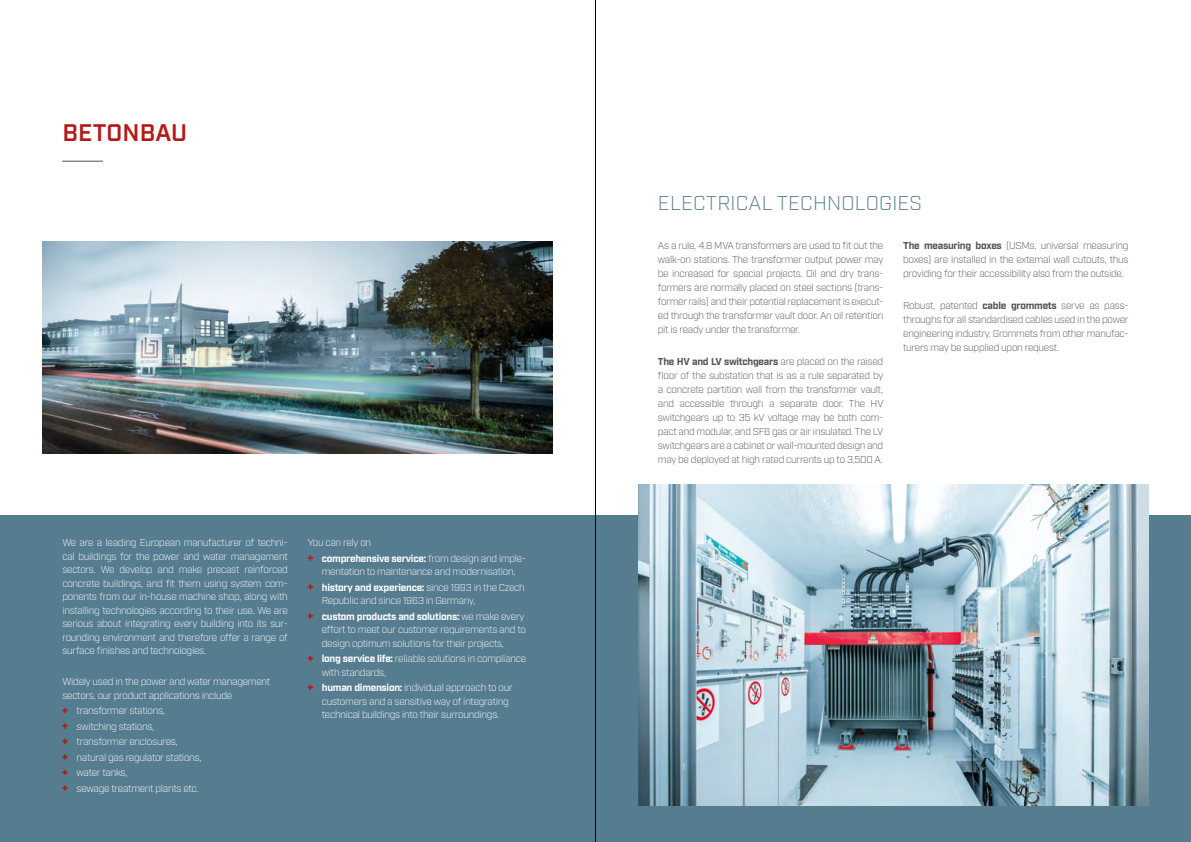
<style>
.page{position:relative;width:1191px;height:842px;background:#fff}
.page>*{position:absolute;margin:0;border:0;box-sizing:border-box;transform-origin:0 0}
.t1{font:600 24px "Industry";letter-spacing:.01em;color:#b41918}
.t2{font:300 20px "Industry";letter-spacing:.01em;color:#567d8f}
.t3{font:300 10px/13.5px "Industry";letter-spacing:-.025em;color:#fff}
.t4{font:300 10px/14px "Industry";letter-spacing:-.025em;color:#525251;text-align:justify}
.s1{font-weight:700}
</style>
<div class="page">
<div style="left:0;top:515px;width:605px;height:327px;background:#567d8f"></div>
<div style="left:595px;top:515px;width:596px;height:327px;background:#567d8f"></div>
<img style="left:43px;top:241px;width:510px;height:212px">
<hr style="left:62px;top:161px;width:41px;height:1px;background:#525251">
<svg style="left:62px;top:708px;width:6px;height:5px"></svg>
<svg style="left:62px;top:723px;width:6px;height:6px"></svg>
<svg style="left:62px;top:739px;width:6px;height:5px"></svg>
<svg style="left:62px;top:754px;width:6px;height:5px"></svg>
<svg style="left:62px;top:770px;width:6px;height:5px"></svg>
<svg style="left:62px;top:785px;width:6px;height:5px"></svg>
<svg style="left:308px;top:555px;width:5px;height:6px"></svg>
<svg style="left:308px;top:584px;width:5px;height:6px"></svg>
<svg style="left:308px;top:613px;width:5px;height:6px"></svg>
<svg style="left:308px;top:656px;width:5px;height:5px"></svg>
<svg style="left:308px;top:685px;width:5px;height:5px"></svg>
<img style="left:638px;top:484px;width:510px;height:321px">
<hr style="left:595px;top:0;width:1px;height:842px;background:#000">
<h1 class="t1" style="left:62px;top:118px;width:126px">BETONBAU</h1>
<p class="t3" style="left:62px;top:536px;width:227px;text-align:justify">We are a leading European manufacturer of techni&shy;cal buildings for the power and water management sectors. We develop and make precast reinforced concrete buildings, and fit them using system com&shy;ponents from our in-house machine shop, along with installing technologies according to their use. We are serious about integrating every building into its sur&shy;rounding environment and therefore offer a range of surface finishes and technologies.</p>
<p class="t3" style="left:62px;top:675px;width:209px">Widely used in the power and water management sectors, our product applications include</p>
<p class="t3" style="left:77px;top:703px;width:126px;line-height:15.5px">transformer stations, switching stations, transformer enclosures, natural gas regulator stations, water tanks,<br>sewage treatment plants etc.</p>
<p class="t3" style="left:322px;top:535px;width:206px;line-height:15.5px;text-indent:-14px">You can rely on<br><span class="s1">comprehensive service:</span> from design and imple-</p>
<p class="t3" style="left:322px;top:564px;width:204px;line-height:15.5px">mentation to maintenance and modernisation, <span class="s1">history and experience:</span> since 1993 in the Czech</p>
<p class="t3" style="left:322px;top:593px;width:204px;line-height:15.5px">Republic and since 1963 in Germany,<br><span class="s1">custom products and solutions:</span> we make every</p>
<p class="t3" style="left:322px;top:623px;width:205px">effort to meet our customer requirements and to design optimum solutions for their projects,</p>
<p class="t3" style="left:322px;top:652px;width:206px"><span class="s1">long service life:</span> reliable solutions in compliance with standards,</p>
<p class="t3" style="left:322px;top:681px;width:192px"><span class="s1">human dimension:</span> individual approach to our customers and a sensitive way of integrating technical buildings into their surroundings.</p>
<h2 class="t2" style="left:658px;top:191px;width:265px">ELECTRICAL TECHNOLOGIES</h2>
<p class="t4" style="left:658px;top:238px;width:227px">As a rule, 4.8 MVA transformers are used to fit out the walk-on stations. The transformer output power may be increased for special projects. Oil and dry trans&shy;formers are normally placed on steel sections (trans&shy;former rails) and their potential replacement is execut&shy;ed through the transformer vault door. An oil retention pit is ready under the transformer.</p>
<p class="t4" style="left:658px;top:354px;width:227px"><span class="s1">The HV and LV switchgears</span> are placed on the raised floor of the substation that is as a rule separated by a concrete partition wall from the transformer vault, and accessible through a separate door. The HV switchgears up to 35 kV voltage may be both com&shy;pact and modular, and SF6 gas or air insulated. The LV switchgears are a cabinet or wall-mounted design and may be deployed at high rated currents up to 3,500 A.</p>
<p class="t4" style="left:903px;top:238px;width:227px"><span class="s1">The measuring boxes</span> (USMs, universal measuring boxes) are installed in the external wall cutouts, thus providing for their accessibility also from the outside.</p>
<p class="t4" style="left:903px;top:298px;width:227px">Robust, patented <span class="s1">cable grommets</span> serve as pass&shy;throughs for all standardised cables used in the power engineering industry. Grommets from other manufac&shy;turers may be supplied upon request.</p>
</div>
